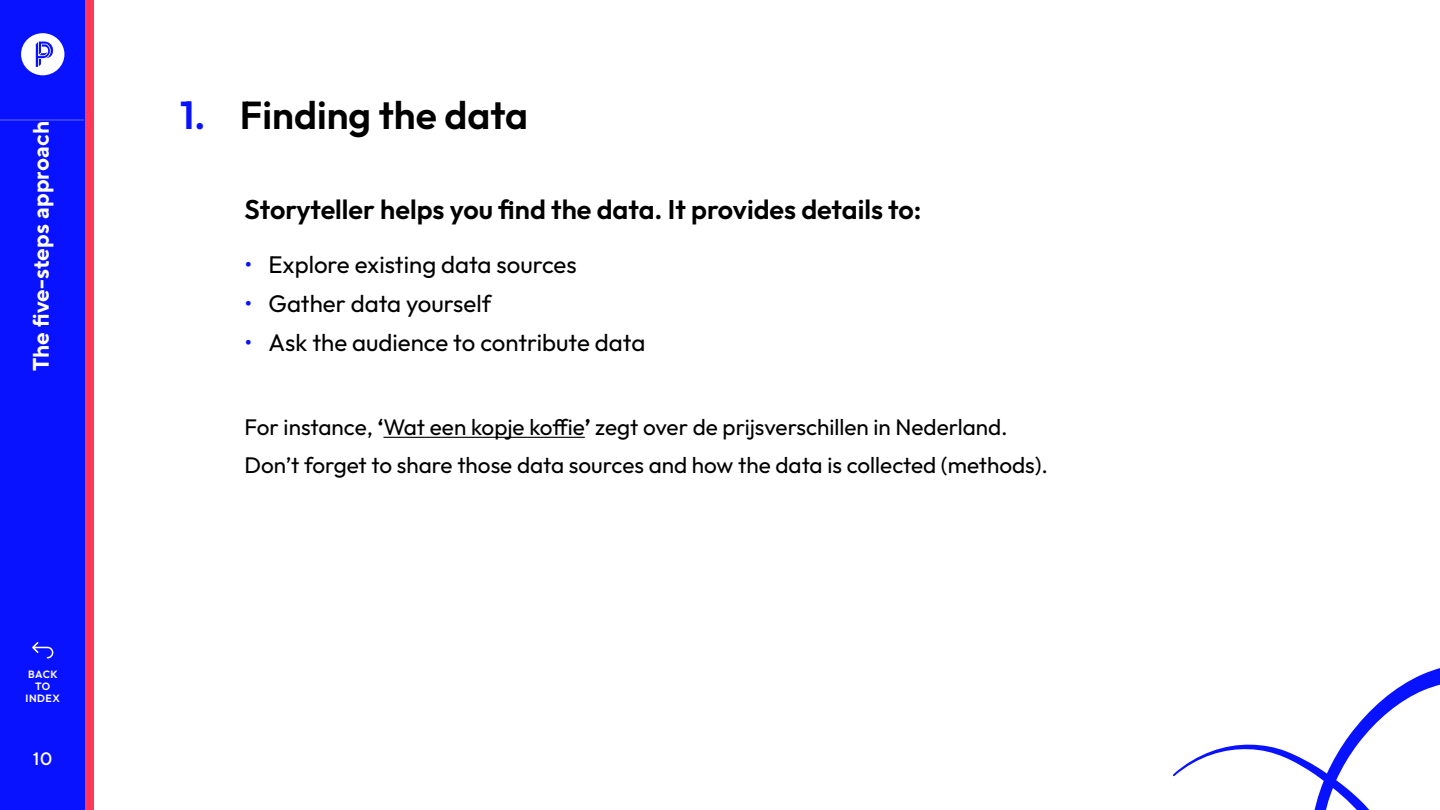
<style>
.page{position:relative;width:1440px;height:810px;background:#fff}
.page>*{position:absolute;margin:0;border:0;box-sizing:border-box;transform-origin:0 0}
.t1{font:600 39px "Outfit";color:#000}
.t2{font:600 27px "Outfit";color:#000}
.t3{font:24px "Outfit";color:#000}
.t4{font:22.5px/37.5px "Outfit";color:#000}
.t5{font:700 22.5px "TT Norms";color:#fff}
.t6{font:500 18px "TT Norms";color:#fff}
.t7{font:600 10.5px/12px "Outfit";letter-spacing:.05em;color:#fff;text-align:center}
.s1{color:#0912ff}
.s2{font-weight:600}
</style>
<div class="page">
<div style="left:0;top:0;width:85px;height:810px;background:#0912ff"></div>
<svg style="left:21px;top:33px;width:43px;height:42px"></svg>
<hr style="left:84px;top:0;width:2px;height:810px;background:#0912ff">
<div style="left:86px;top:0;width:8px;height:810px;background:#ff385b"></div>
<svg style="left:32px;top:642px;width:22px;height:17px"></svg>
<svg style="left:1173px;top:668px;width:267px;height:142px"></svg>
<hr style="left:383px;top:437px;width:202px;height:1px;background:#000">
<p class="t5" style="left:27px;top:371px;width:252px;rotate:-90deg">The five-steps approach</p>
<p class="t7" style="left:26px;top:668px;width:36px">BACK<br>TO<br>INDEX</p>
<p class="t6" style="left:33px;top:748px;width:21px">10</p>
<h1 class="t1" style="left:180px;top:93px;width:350px"><span class="s1">1.</span> Finding the data</h1>
<p class="t2" style="left:244px;top:194px;width:678px">Storyteller helps you find the data. It provides details to:</p>
<p class="t3" style="left:244px;top:251px;width:334px"><span class="s1">•</span> Explore existing data sources</p>
<p class="t3" style="left:244px;top:290px;width:248px"><span class="s1">•</span> Gather data yourself</p>
<p class="t3" style="left:244px;top:329px;width:402px"><span class="s1">•</span> Ask the audience to contribute data</p>
<p class="t4" style="left:244px;top:408px;width:805px">For instance, <span class="s2">‘</span>Wat een kopje koffie<span class="s2">’</span> zegt over de prijsverschillen in Nederland.<br>Don’t forget to share those data sources and how the data is collected (methods).</p>
</div>
